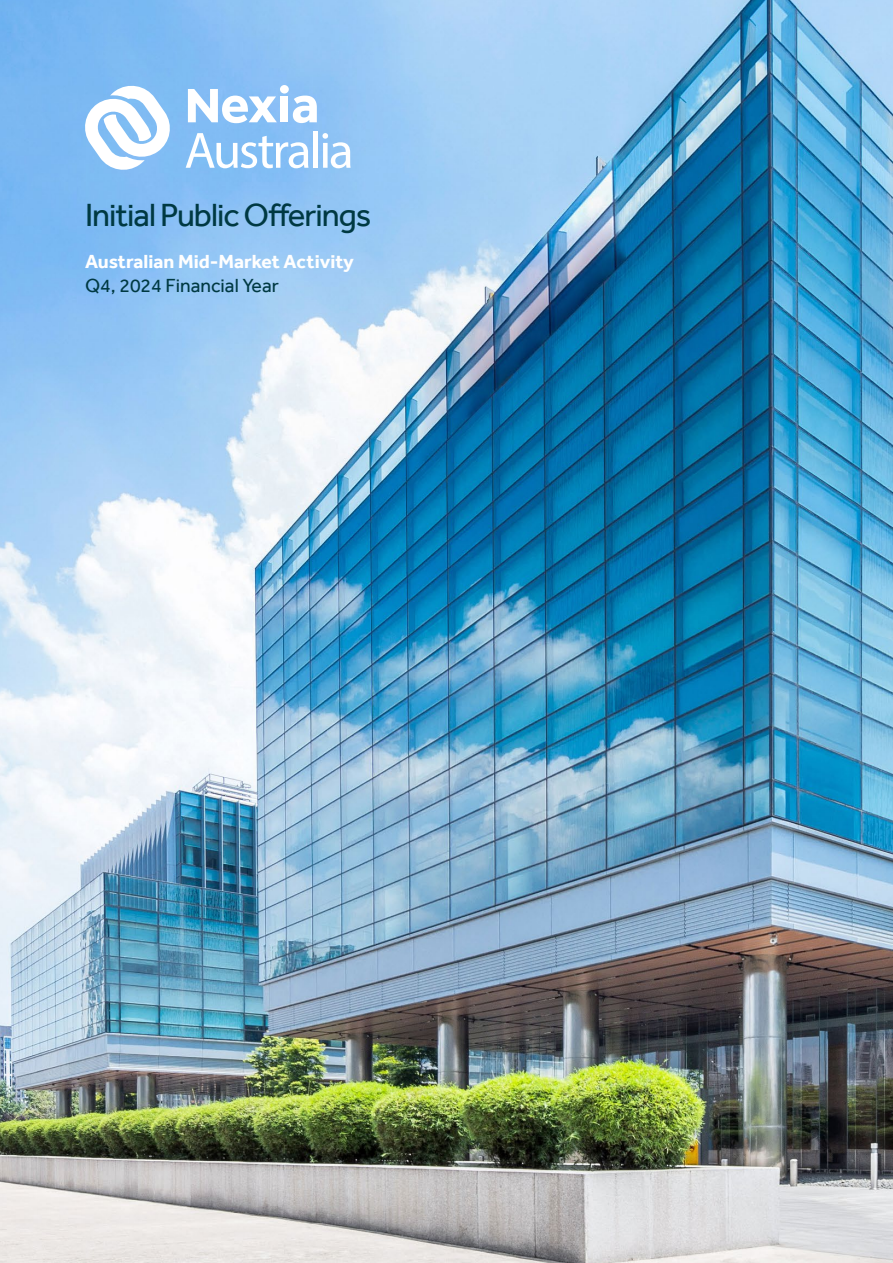
<style>
.page{position:relative;width:893px;height:1263px;background:#fff}
.page>*{position:absolute;margin:0;border:0;box-sizing:border-box;transform-origin:0 0}
.t1{font:51.45px "Nexia Effra";letter-spacing:-.045em;color:#fff}
.t2{font:33px "Effra";letter-spacing:-.03em;color:#003942}
.t3{font:700 19.5px "Effra";color:#fff}
.t4{font:19.5px "Effra";color:#003942}
</style>
<div class="page">
<img style="left:0;top:0;width:893px;height:1263px">
<svg style="left:85px;top:85px;width:89px;height:89px"></svg>
<div style="left:280px;top:85px;width:9px;height:9px;background:#fff;border-radius:50%"></div>
<div style="left:280px;top:96px;width:8px;height:26px;background:#fff"></div>
<svg style="left:293px;top:96px;width:24px;height:27px"></svg>
<svg style="left:188px;top:89px;width:89px;height:34px"></svg>
<h1 class="t1" style="left:184px;top:119px;width:171px">Australia</h1>
<h2 class="t2" style="left:85px;top:196px;width:288px">Initial Public Offerings</h2>
<p class="t3" style="left:85px;top:250px;width:270px">Australian Mid-Market Activity</p>
<p class="t4" style="left:85px;top:274px;width:195px">Q4, 2024 Financial Year</p>
</div>
